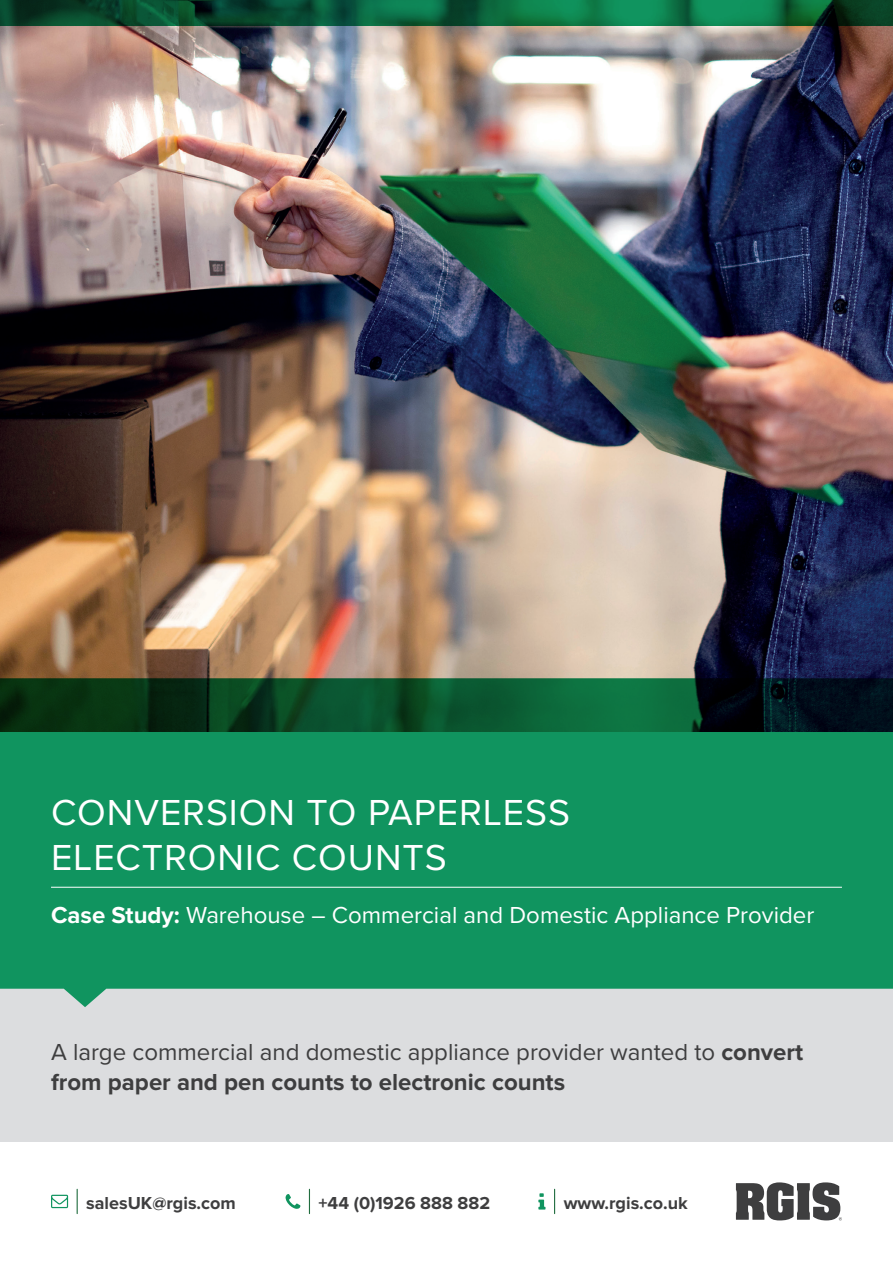
<style>
.page{position:relative;width:893px;height:1263px;background:#fff}
.page>*{position:absolute;margin:0;border:0;box-sizing:border-box;transform-origin:0 0}
.t1{font:37.5px/45px "Proxima Nova";letter-spacing:.025em;color:#fff}
.t2{font:24px/30px "Proxima Nova";color:#3e3e3f}
.t3{font:24px "Proxima Nova";color:#fff}
.t4{font:700 18px "Proxima Nova";color:#3e3e3f}
.s1{font-weight:700}
</style>
<div class="page">
<svg style="left:554px;top:1189px;width:1px;height:24px"></svg>
<svg style="left:538px;top:1193px;width:7px;height:16px"></svg>
<svg style="left:77px;top:1189px;width:1px;height:24px"></svg>
<svg style="left:51px;top:1195px;width:17px;height:13px"></svg>
<svg style="left:309px;top:1189px;width:1px;height:24px"></svg>
<svg style="left:286px;top:1194px;width:14px;height:15px"></svg>
<svg style="left:736px;top:1182px;width:106px;height:38px"></svg>
<div style="left:0;top:989px;width:893px;height:153px;background:#dcdddf"></div>
<svg style="left:0;top:731px;width:893px;height:276px;background:#1d9867"></svg>
<hr style="left:51px;top:887px;width:791px;height:1px;background:#fff">
<img style="left:0;top:26px;width:893px;height:705px">
<svg style="left:0;top:0;width:893px;height:26px;background:#0a5d39"></svg>
<h1 class="t1" style="left:51px;top:788px;width:520px">CONVERSION TO PAPERLESS<br>ELECTRONIC COUNTS</h1>
<p class="t3" style="left:51px;top:897px;width:765px"><span class="s1">Case Study:</span> Warehouse – Commercial and Domestic Appliance Provider</p>
<p class="t2" style="left:51px;top:1036px;width:754px">A large commercial and domestic appliance provider wanted to <span class="s1">convert from paper and pen counts to electronic counts</span></p>
<p class="t4" style="left:86px;top:1192px;width:151px">salesUK@rgis.com</p>
<p class="t4" style="left:319px;top:1192px;width:173px">+44 (0)1926 888 882</p>
<p class="t4" style="left:564px;top:1192px;width:126px">www.rgis.co.uk</p>
</div>
